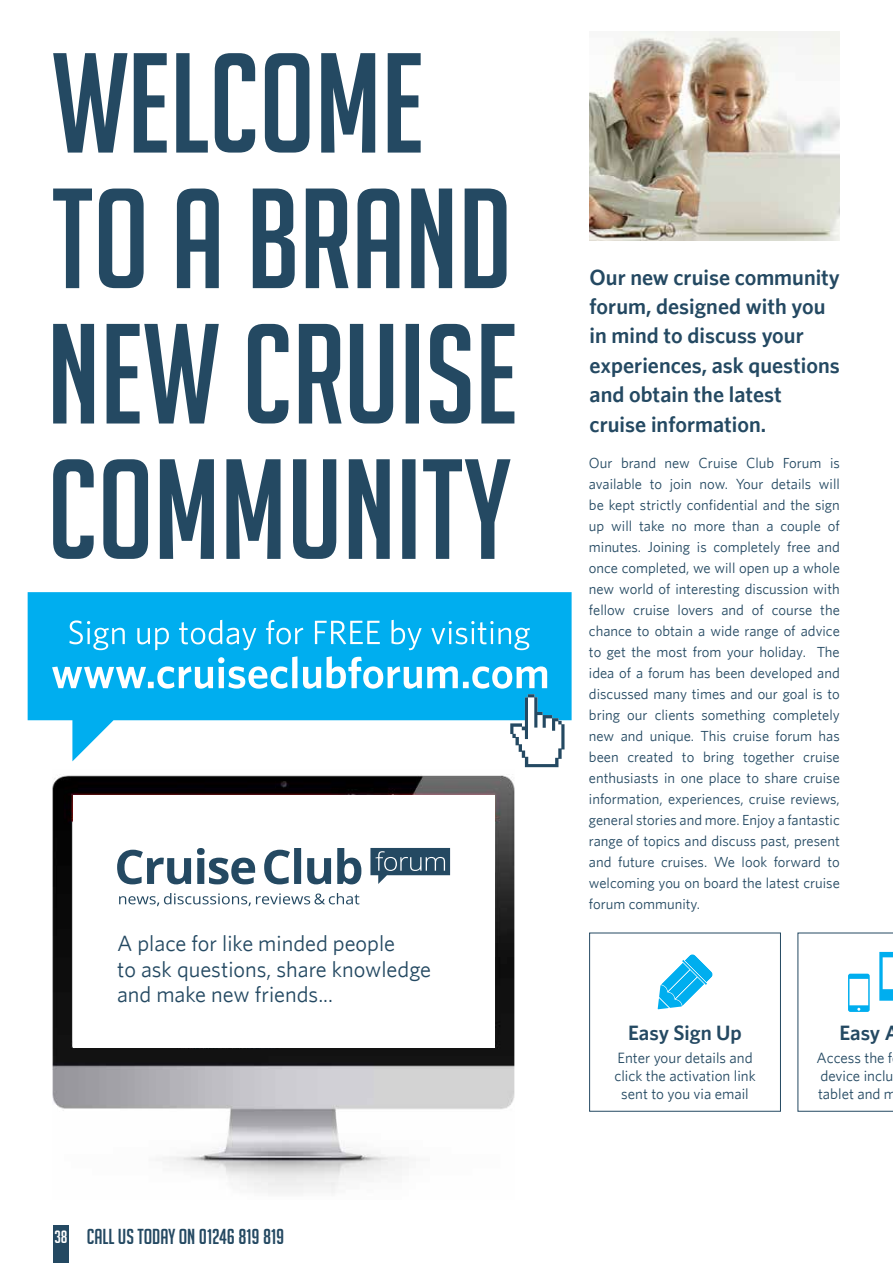
<style>
.page{position:relative;width:893px;height:1263px;background:#fff}
.page>*{position:absolute;margin:0;border:0;box-sizing:border-box;transform-origin:0 0}
.t1{font:22.2px/25.5px "Whitney";color:#244962}
.t2{font:600 22.05px/29.4px "Whitney";color:#244962}
.t3{font:21.15px "Big Noodle Titling";color:#244962}
.t4{font:600 20.85px "Whitney";color:#244962}
.t5{font:15px/18px "Whitney";color:#244962;text-align:center}
.t6{font:14.7px/21px "Whitney";color:#244962;text-align:justify}
.s1{font-size:17.4px;color:#fff}
</style>
<div class="page">
<img style="left:52px;top:775px;width:462px;height:418px">
<div style="left:73px;top:795px;width:421px;height:252px;background:#fff"></div>
<img style="left:590px;top:31px;width:250px;height:210px">
<div style="left:53px;top:1225px;width:16px;height:38px;background:#244962"></div>
<svg style="left:53px;top:459px;width:458px;height:100px"></svg>
<svg style="left:53px;top:324px;width:461px;height:99px"></svg>
<svg style="left:53px;top:189px;width:453px;height:99px"></svg>
<div style="left:589px;top:933px;width:192px;height:178px;background:#fff;border:1px solid #244962"></div>
<svg style="left:658px;top:954px;width:55px;height:55px"></svg>
<svg style="left:798px;top:933px;width:95px;height:178px"></svg>
<svg style="left:117px;top:848px;width:244px;height:36px"></svg>
<svg style="left:119px;top:893px;width:240px;height:13px"></svg>
<svg style="left:370px;top:848px;width:80px;height:36px"></svg>
<div style="left:28px;top:592px;width:544px;height:158px;background:#00aeef"></div>
<svg style="left:69px;top:620px;width:461px;height:30px;background:#2dbcf1"></svg>
<svg style="left:52px;top:656px;width:512px;height:111px"></svg>
<svg style="left:53px;top:53px;width:368px;height:100px"></svg>
<h1 class="t1" style="left:117px;top:930px;width:316px">A place for like minded people<br>to ask questions, share knowledge and make new friends...</h1>
<h3 class="t3" style="left:54px;top:1225px;width:231px"><span class="s1">38</span> CALL US TODAY ON 01246 819 819</h3>
<h2 class="t2" style="left:590px;top:262px;width:252px">Our new cruise community forum, designed with you in mind to discuss your experiences, ask questions and obtain the latest cruise information.</h2>
<p class="t6" style="left:589px;top:452px;width:252px">Our brand new Cruise Club Forum is available to join now. Your details will be kept strictly confidential and the sign up will take no more than a couple of minutes. Joining is completely free and once completed, we will open up a whole new world of interesting discussion with fellow cruise lovers and of course the chance to obtain a wide range of advice to get the most from your holiday. The idea of a forum has been developed and discussed many times and our goal is to bring our clients something completely new and unique. This cruise forum has been created to bring together cruise enthusiasts in one place to share cruise information, experiences, cruise reviews, general stories and more. Enjoy a fantastic range of topics and discuss past, present and future cruises. We look forward to welcoming you on board the latest cruise forum community.</p>
<h3 class="t4" style="left:628px;top:1020px;width:115px">Easy Sign Up</h3>
<p class="t5" style="left:614px;top:1048px;width:143px">Enter your details and click the activation link sent to you via email</p>
<h3 class="t4" style="left:839px;top:1020px;width:61px">Easy A</h3>
<p class="t5" style="left:816px;top:1048px;width:81px;text-align:left">Access the f device inclu tablet and m</p>
</div>
